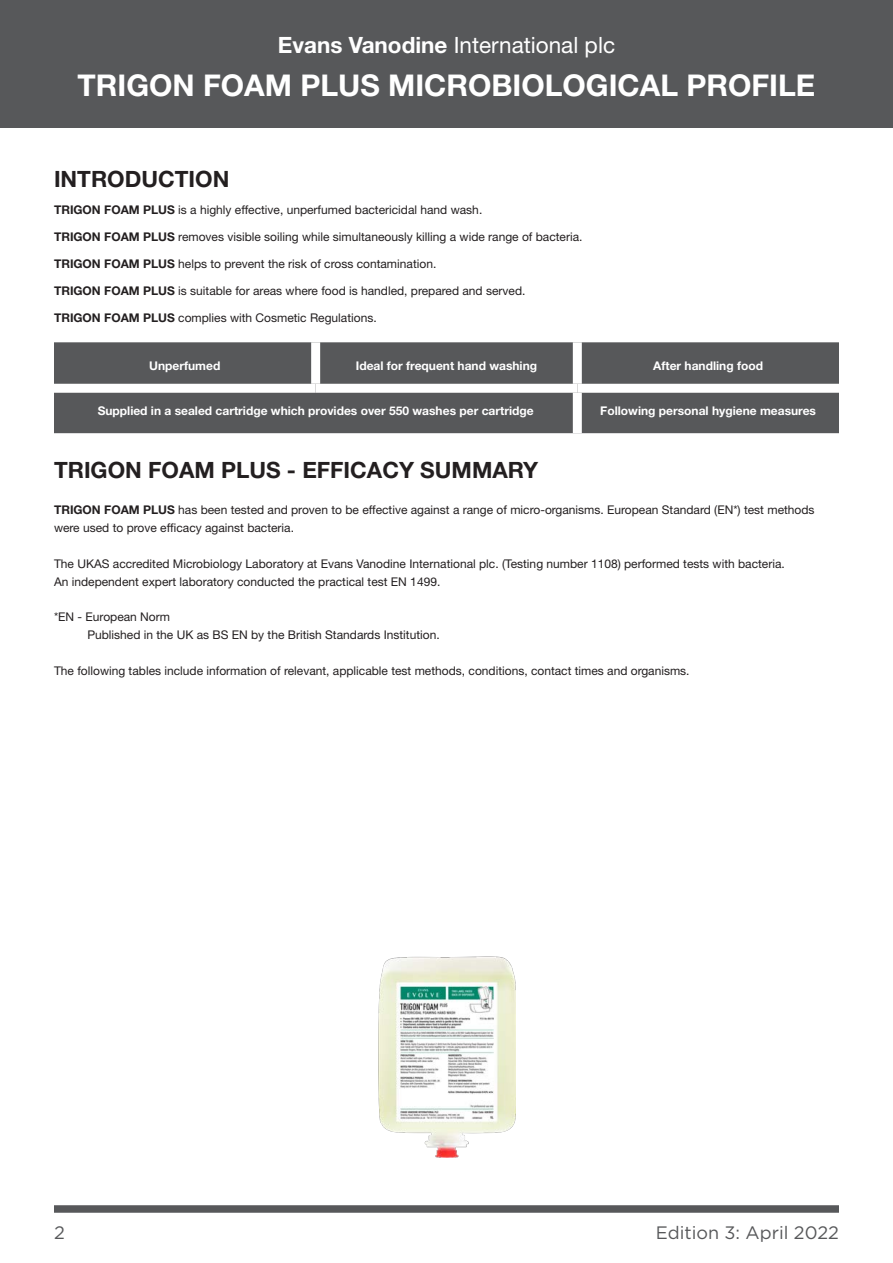
<style>
.page{position:relative;width:893px;height:1263px;background:#fff}
.page>*{position:absolute;margin:0;border:0;box-sizing:border-box;transform-origin:0 0}
.Product_Name{font:700 30px "Helvetica Neue LT Pro";color:#fff}
.t1{font:700 22.5px "Helvetica Neue LT Pro";color:#231f20}
.Product_Name-2{font:22.5px "Helvetica Neue LT Pro";color:#fff}
.t2{font:18px "Gotham";color:#57585a}
.t3{font:12px/18px "Helvetica Neue LT Pro";color:#231f20}
.t4{font:700 12px "Helvetica Neue LT Pro";color:#fff}
.s1{font-weight:700}
</style>
<div class="page">
<div style="left:0;top:0;width:893px;height:128px;background:#57585a"></div>
<div style="left:54px;top:1205px;width:785px;height:8px;background:#57585a"></div>
<div style="left:54px;top:342px;width:785px;height:91px;background:#57585a"></div>
<div style="left:311px;top:342px;width:9px;height:42px;background:#fff"></div>
<div style="left:573px;top:342px;width:9px;height:42px;background:#fff"></div>
<div style="left:54px;top:384px;width:262px;height:9px;background:#fff"></div>
<div style="left:316px;top:384px;width:261px;height:9px;background:#fff"></div>
<div style="left:577px;top:384px;width:262px;height:9px;background:#fff"></div>
<div style="left:573px;top:393px;width:9px;height:40px;background:#fff"></div>
<img style="left:379px;top:956px;width:137px;height:202px">
<p class="Product_Name-2" style="left:278px;top:31px;width:339px"><span class="s1">Evans Vanodine</span> International plc</p>
<p class="Product_Name" style="left:78px;top:67px;width:739px">TRIGON FOAM PLUS MICROBIOLOGICAL PROFILE</p>
<p class="t1" style="left:54px;top:164px;width:177px">INTRODUCTION</p>
<p class="t3" style="left:54px;top:200px;width:430px"><span class="s1">TRIGON FOAM PLUS</span> is a highly effective, unperfumed bactericidal hand wash.</p>
<p class="t3" style="left:54px;top:227px;width:530px"><span class="s1">TRIGON FOAM PLUS</span> removes visible soiling while simultaneously killing a wide range of bacteria.</p>
<p class="t3" style="left:54px;top:254px;width:384px"><span class="s1">TRIGON FOAM PLUS</span> helps to prevent the risk of cross contamination.</p>
<p class="t3" style="left:54px;top:281px;width:473px"><span class="s1">TRIGON FOAM PLUS</span> is suitable for areas where food is handled, prepared and served.</p>
<p class="t3" style="left:54px;top:308px;width:324px"><span class="s1">TRIGON FOAM PLUS</span> complies with Cosmetic Regulations.</p>
<p class="t4" style="left:149px;top:358px;width:73px">Unperfumed</p>
<p class="t4" style="left:356px;top:358px;width:183px">Ideal for frequent hand washing</p>
<p class="t4" style="left:653px;top:358px;width:111px">After handling food</p>
<p class="t4" style="left:98px;top:403px;width:437px">Supplied in a sealed cartridge which provides over 550 washes per cartridge</p>
<p class="t4" style="left:600px;top:403px;width:217px">Following personal hygiene measures</p>
<p class="t1" style="left:54px;top:456px;width:486px">TRIGON FOAM PLUS - EFFICACY SUMMARY</p>
<p class="t3" style="left:54px;top:501px;width:762px"><span class="s1">TRIGON FOAM PLUS</span> has been tested and proven to be effective against a range of micro-organisms. European Standard (EN*) test methods were used to prove efficacy against bacteria.</p>
<p class="t3" style="left:54px;top:555px;width:732px">The UKAS accredited Microbiology Laboratory at Evans Vanodine International plc. (Testing number 1108) performed tests with bacteria.</p>
<p class="t3" style="left:54px;top:573px;width:388px">An independent expert laboratory conducted the practical test EN 1499.</p>
<p class="t3" style="left:54px;top:607px;width:118px">*EN - European Norm</p>
<p class="t3" style="left:87px;top:625px;width:354px">Published in the UK as BS EN by the British Standards Institution.</p>
<p class="t3" style="left:54px;top:661px;width:637px">The following tables include information of relevant, applicable test methods, conditions, contact times and organisms.</p>
<p class="t2" style="left:54px;top:1221px;width:12px">2</p>
<p class="t2" style="left:656px;top:1221px;width:185px">Edition 3: April 2022</p>
</div>
